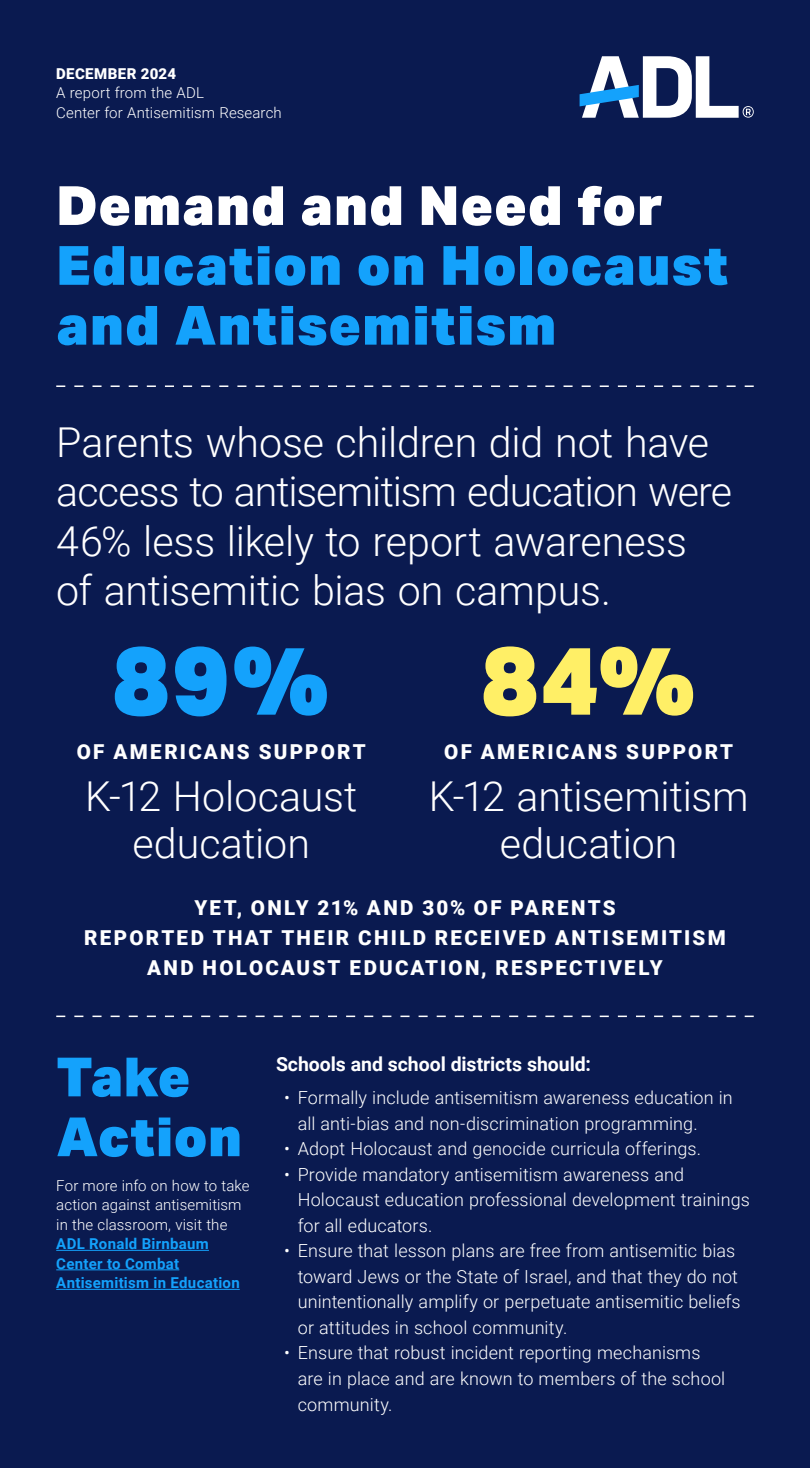
<style>
.page{position:relative;width:810px;height:1468px;background:#0a1a50}
.page>*{position:absolute;margin:0;border:0;box-sizing:border-box;transform-origin:0 0}
.t1{font:900 96.07px "Aktiv Grotesk";color:#14a2fc}
.t2{font:900 96.07px "Aktiv Grotesk";color:#ffef66}
.t3{font:900 54.15px/59.8px "Aktiv Grotesk";letter-spacing:.02em;color:#14a2fc}
.t4{font:900 54.15px "Aktiv Grotesk";letter-spacing:.02em;color:#fff}
.t5{font:300 41.17px/49.5px "Roboto";letter-spacing:-.005em;color:#fff;text-align:center}
.t6{font:900 20.62px/30px "Roboto";letter-spacing:.11em;color:#fff;text-align:center}
.t7{font:700 19.5px "Roboto";letter-spacing:-.005em;color:#fff}
.t8{font:300 18px/25.5px "Roboto";letter-spacing:.005em;color:#fff}
.t9{font:300 15px/19.5px "Roboto";letter-spacing:.01em;color:#fff}
.t10{font:700 15px/19.5px "Roboto";letter-spacing:.02em;color:#14a2fc}
.t11{font:900 15px "Roboto";letter-spacing:.02em;color:#fff}
</style>
<div class="page">
<hr style="left:56px;top:1250px;width:153px;height:1px;background:#14a2fc">
<hr style="left:56px;top:1269px;width:123px;height:1px;background:#14a2fc">
<hr style="left:56px;top:1289px;width:184px;height:1px;background:#14a2fc">
<svg style="left:580px;top:56px;width:174px;height:62px"></svg>
<svg style="left:56px;top:385px;width:698px;height:2px"></svg>
<svg style="left:56px;top:1015px;width:698px;height:2px"></svg>
<p class="t11" style="left:56px;top:63px;width:121px">DECEMBER 2024</p>
<p class="t9" style="left:56px;top:83px;width:227px">A report from the ADL<br>Center for Antisemitism Research</p>
<h2 class="t4" style="left:56px;top:170px;width:607px">Demand and Need for</h2>
<h2 class="t3" style="left:56px;top:234px;width:674px">Education on Holocaust and Antisemitism</h2>
<h3 class="t5" style="left:56px;top:416px;width:677px;text-align:left">Parents whose children did not have access to antisemitism education were 46% less likely to report awareness of antisemitic bias on campus.</h3>
<h1 class="t1" style="left:113px;top:618px;width:219px">89%</h1>
<h1 class="t2" style="left:482px;top:618px;width:216px">84%</h1>
<p class="t6" style="left:77px;top:735px;width:291px">OF AMERICANS SUPPORT</p>
<p class="t6" style="left:444px;top:735px;width:291px">OF AMERICANS SUPPORT</p>
<h3 class="t5" style="left:85px;top:771px;width:274px;line-height:46.7px">K-12 Holocaust education</h3>
<h3 class="t5" style="left:429px;top:771px;width:322px;line-height:46.7px">K-12 antisemitism education</h3>
<p class="t6" style="left:84px;top:892px;width:643px">YET, ONLY 21% AND 30% OF PARENTS<br>REPORTED THAT THEIR CHILD RECEIVED ANTISEMITISM<br>AND HOLOCAUST EDUCATION, RESPECTIVELY</p>
<h2 class="t3" style="left:56px;top:1045px;width:187px">Take<br>Action</h2>
<p class="t9" style="left:56px;top:1175px;width:195px">For more info on how to take action against antisemitism in the classroom, visit the</p>
<p class="t10" style="left:56px;top:1233px;width:185px">ADL Ronald Birnbaum<br>Center to Combat<br>Antisemitism in Education</p>
<p class="t7" style="left:276px;top:1051px;width:316px">Schools and school districts should:</p>
<p class="t8" style="left:298px;top:1084px;width:437px;text-indent:-14px">• Formally include antisemitism awareness education in all anti-bias and non-discrimination programming.</p>
<p class="t8" style="left:284px;top:1135px;width:418px">• Adopt Holocaust and genocide curricula offerings.</p>
<p class="t8" style="left:298px;top:1161px;width:454px;text-indent:-14px">• Provide mandatory antisemitism awareness and<br>Holocaust education professional development trainings for all educators.</p>
<p class="t8" style="left:298px;top:1237px;width:444px;text-indent:-14px">• Ensure that lesson plans are free from antisemitic bias toward Jews or the State of Israel, and that they do not unintentionally amplify or perpetuate antisemitic beliefs or attitudes in school community.</p>
<p class="t8" style="left:298px;top:1339px;width:429px;text-indent:-14px">• Ensure that robust incident reporting mechanisms are in place and are known to members of the school community.</p>
</div>
